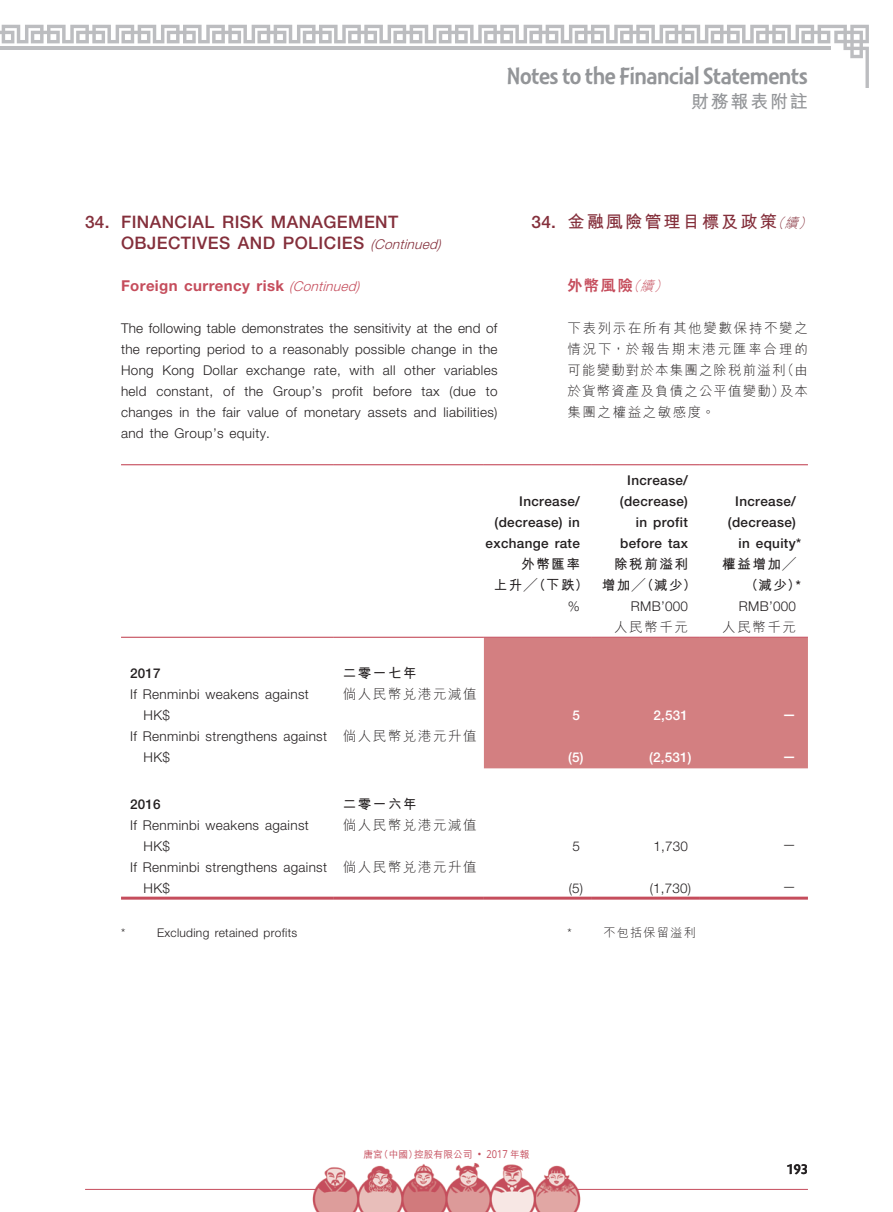
<style>
.page{position:relative;width:893px;height:1212px;background:#fff}
.page>*{position:absolute;margin:0;border:0;box-sizing:border-box;transform-origin:0 0}
.t1{font:24.75px "Montara Gothic";letter-spacing:-.025em;color:#939598}
.t2{font:700 18px "M Hei HK";letter-spacing:.1em;color:#939598}
._03_H1{font:500 17.25px/21px "Helvetica Neue LT Std";letter-spacing:.025em;color:#842f3b}
._03_H1-2{font:700 17.25px "M Hei HK";letter-spacing:.115em;color:#842f3b}
._04___H2{font:700 15px "Helvetica Neue LT Std";letter-spacing:.025em;color:#c54d5c}
._04___H2-2{font:800 15px "C Hei 2 HK";color:#c54d5c}
.t3{font:15px "Montara Gothic";color:#231f20}
._12___P2{font:300 13.5px/21px "Helvetica Neue LT Std";letter-spacing:.025em;color:#231f20;text-align:justify}
._15_Table_Stub{font:300 13.5px/21px "Helvetica Neue LT Std";letter-spacing:.025em;color:#231f20}
._12___P2-2{font:500 13.5px "Helvetica Neue LT Std";letter-spacing:.025em;color:#231f20}
._12___P2-3{font:300 13.5px/21px "M Hei HK";letter-spacing:.08em;color:#231f20;text-align:justify}
._15_Table_Stub-2{font:300 13.5px "M Hei HK";letter-spacing:.115em;color:#231f20}
._12___P2-4{font:700 13.5px "M Hei HK";letter-spacing:.115em;color:#231f20}
._12___P2-5{font:500 13.5px "Helvetica Neue LT Std";letter-spacing:.015em;color:#fff}
._15_Table_Stub-3{font:700 13.5px "M Hei HK";letter-spacing:.115em;color:#231f20}
._15_Table_Stub-4{font:500 13.5px "Helvetica Neue LT Std";letter-spacing:.015em;color:#231f20}
._22____IN2__Note{font:300 12px "Helvetica Neue LT Std";letter-spacing:.025em;color:#231f20}
._22____IN2__Note-2{font:300 12px "M Hei HK";letter-spacing:.115em;color:#231f20}
.t4{font:500 9.75px "M Hei HK";color:#c54d5c}
.s1{font-weight:300;font-style:italic;font-size:13.5px}
.s2{font-family:"Helvetica Neue LT Std";font-weight:500}
.s3{font-family:"M Hei HK";font-weight:300;font-style:italic;font-size:13.5px}
.s4{font-family:"Open Sans";font-weight:400;font-size:10.95px}
</style>
<div class="page">
<svg style="left:0;top:25px;width:869px;height:63px"></svg>
<img style="left:301px;top:1162px;width:291px;height:50px">
<hr style="left:85px;top:1189px;width:232px;height:1px;background:#c54d5c">
<hr style="left:576px;top:1189px;width:232px;height:1px;background:#c54d5c">
<hr style="left:0;top:47px;width:830px;height:3px;background:#bcbdc0">
<div style="left:484px;top:638px;width:324px;height:130px;background:#d37f81"></div>
<hr style="left:121px;top:464px;width:213px;height:1px;background:#c54d5c">
<hr style="left:334px;top:464px;width:150px;height:1px;background:#c54d5c">
<hr style="left:484px;top:464px;width:108px;height:1px;background:#c54d5c">
<hr style="left:592px;top:464px;width:108px;height:1px;background:#c54d5c">
<hr style="left:700px;top:464px;width:108px;height:1px;background:#c54d5c">
<hr style="left:121px;top:637px;width:213px;height:1px;background:#c54d5c">
<hr style="left:334px;top:637px;width:150px;height:1px;background:#c54d5c">
<hr style="left:484px;top:637px;width:108px;height:1px;background:#c54d5c">
<hr style="left:592px;top:637px;width:108px;height:1px;background:#c54d5c">
<hr style="left:700px;top:637px;width:108px;height:1px;background:#c54d5c">
<hr style="left:121px;top:897px;width:213px;height:3px;background:#c54d5c">
<hr style="left:334px;top:897px;width:150px;height:3px;background:#c54d5c">
<hr style="left:484px;top:897px;width:108px;height:3px;background:#c54d5c">
<hr style="left:592px;top:897px;width:108px;height:3px;background:#c54d5c">
<hr style="left:700px;top:897px;width:108px;height:3px;background:#c54d5c">
<h1 class="t1" style="left:507px;top:62px;width:303px">Notes to the Financial Statements</h1>
<h2 class="t2" style="left:691px;top:88px;width:118px">財務報表附註</h2>
<p class="_03_H1" style="left:121px;top:211px;width:321px;text-indent:-36px">34. FINANCIAL RISK MANAGEMENT<br>OBJECTIVES AND POLICIES <span class="s1">(Continued)</span></p>
<p class="_04___H2" style="left:121px;top:276px;width:240px">Foreign currency risk <span class="s1">(Continued)</span></p>
<p class="_12___P2" style="left:121px;top:317px;width:378px">The following table demonstrates the sensitivity at the end of the reporting period to a reasonably possible change in the Hong Kong Dollar exchange rate, with all other variables held constant, of the Group’s profit before tax (due to changes in the fair value of monetary assets and liabilities) and the Group’s equity.</p>
<p class="_03_H1-2" style="left:531px;top:209px;width:286px"><span class="s2">34.</span> 金融風險管理目標及政策<span class="s1">（續）</span></p>
<p class="_04___H2-2" style="left:567px;top:275px;width:106px">外幣風險<span class="s3">（續）</span></p>
<p class="_12___P2-3" style="left:567px;top:317px;width:242px">下表列示在所有其他變數保持不變之情況下，於報告期末港元匯率合理的可能變動對於本集團之除稅前溢利（由於貨幣資產及負債之公平值變動）及本集團之權益之敏感度。</p>
<p class="_12___P2-2" style="left:519px;top:493px;width:62px">Increase/</p>
<p class="_12___P2-2" style="left:495px;top:514px;width:87px">(decrease) in</p>
<p class="_12___P2-2" style="left:486px;top:535px;width:96px">exchange rate</p>
<p class="_12___P2-4" style="left:521px;top:554px;width:60px">外幣匯率</p>
<p class="_12___P2-4" style="left:494px;top:575px;width:96px">上升╱（下跌）</p>
<p class="_12___P2-2" style="left:627px;top:472px;width:62px">Increase/</p>
<p class="_12___P2-2" style="left:620px;top:493px;width:69px">(decrease)</p>
<p class="_12___P2-2" style="left:636px;top:514px;width:53px">in profit</p>
<p class="_12___P2-2" style="left:620px;top:535px;width:69px">before tax</p>
<p class="_12___P2-4" style="left:614px;top:554px;width:75px">除稅前溢利</p>
<p class="_12___P2-4" style="left:602px;top:575px;width:96px">增加╱（減少）</p>
<p class="_12___P2-2" style="left:735px;top:493px;width:62px">Increase/</p>
<p class="_12___P2-2" style="left:728px;top:514px;width:69px">(decrease)</p>
<p class="_12___P2-2" style="left:738px;top:535px;width:64px">in equity*</p>
<p class="_12___P2-4" style="left:722px;top:554px;width:75px">權益增加╱</p>
<p class="_12___P2-4" style="left:745px;top:575px;width:58px">（減少）<span class="s2">*</span></p>
<p class="_15_Table_Stub-4" style="left:130px;top:665px;width:32px">2017</p>
<p class="_15_Table_Stub-3" style="left:343px;top:663px;width:75px">二零一七年</p>
<p class="_15_Table_Stub" style="left:144px;top:683px;width:167px;text-indent:-14px">If Renminbi weakens against<br>HK$</p>
<p class="_15_Table_Stub-2" style="left:343px;top:685px;width:135px">倘人民幣兌港元減值</p>
<p class="_15_Table_Stub" style="left:144px;top:725px;width:185px;text-indent:-14px">If Renminbi strengthens against<br>HK$</p>
<p class="_15_Table_Stub-2" style="left:343px;top:727px;width:135px">倘人民幣兌港元升值</p>
<p class="_15_Table_Stub-4" style="left:130px;top:796px;width:32px">2016</p>
<p class="_15_Table_Stub-3" style="left:343px;top:794px;width:75px">二零一六年</p>
<p class="_15_Table_Stub" style="left:144px;top:814px;width:167px;text-indent:-14px">If Renminbi weakens against<br>HK$</p>
<p class="_15_Table_Stub-2" style="left:343px;top:815px;width:135px">倘人民幣兌港元減值</p>
<p class="_15_Table_Stub" style="left:144px;top:856px;width:185px;text-indent:-14px">If Renminbi strengthens against<br>HK$</p>
<p class="_15_Table_Stub-2" style="left:343px;top:857px;width:135px">倘人民幣兌港元升值</p>
<p class="_22____IN2__Note" style="left:121px;top:925px;width:6px">*</p>
<p class="_22____IN2__Note" style="left:157px;top:925px;width:142px">Excluding retained profits</p>
<p class="_12___P2" style="left:568px;top:595px;width:14px">%</p>
<p class="_12___P2" style="left:631px;top:595px;width:59px">RMB’000</p>
<p class="_12___P2" style="left:739px;top:595px;width:59px">RMB’000</p>
<p class="_12___P2-3" style="left:614px;top:616px;width:75px">人民幣千元</p>
<p class="_12___P2-3" style="left:722px;top:616px;width:75px">人民幣千元</p>
<p class="_12___P2-5" style="left:572px;top:707px;width:9px">5</p>
<p class="_12___P2-5" style="left:653px;top:707px;width:36px">2,531</p>
<p class="_12___P2-5" style="left:782px;top:706px;width:15px">—</p>
<p class="_12___P2-5" style="left:568px;top:749px;width:17px">(5)</p>
<p class="_12___P2-5" style="left:649px;top:749px;width:44px">(2,531)</p>
<p class="_12___P2-5" style="left:782px;top:748px;width:15px">—</p>
<p class="_12___P2" style="left:572px;top:835px;width:9px">5</p>
<p class="_12___P2" style="left:653px;top:835px;width:36px">1,730</p>
<p class="_12___P2" style="left:782px;top:834px;width:15px">—</p>
<p class="_12___P2" style="left:569px;top:877px;width:16px">(5)</p>
<p class="_12___P2" style="left:650px;top:877px;width:43px">(1,730)</p>
<p class="_12___P2" style="left:782px;top:876px;width:15px">—</p>
<p class="_22____IN2__Note" style="left:567px;top:925px;width:6px">*</p>
<p class="_22____IN2__Note-2" style="left:603px;top:924px;width:94px">不包括保留溢利</p>
<p class="t4" style="left:363px;top:1147px;width:168px">唐宮（中國）控股有限公司 <span class="s4">• 2017</span> 年報</p>
<p class="t3" style="left:787px;top:1161px;width:23px">193</p>
</div>
